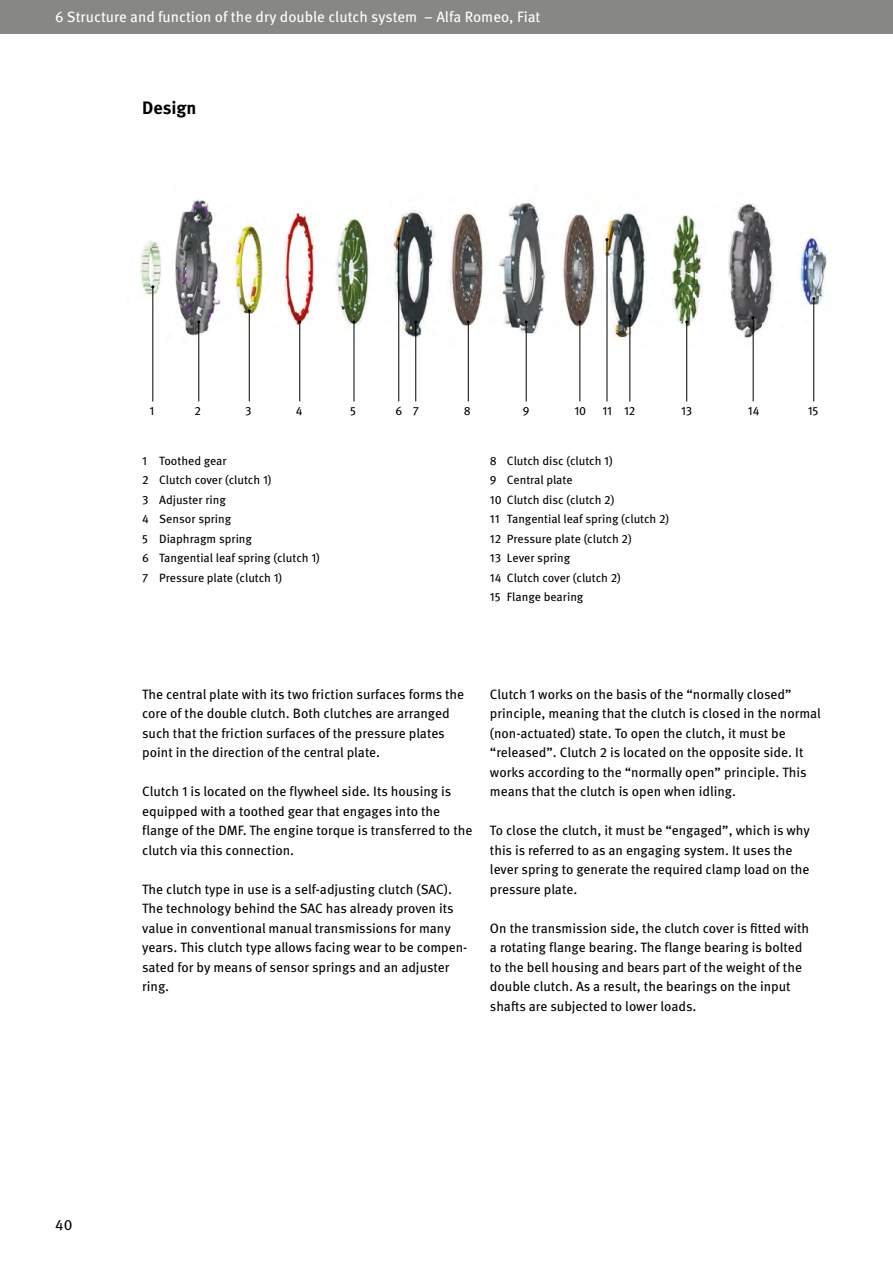
<style>
.page{position:relative;width:893px;height:1263px;background:#fff}
.page>*{position:absolute;margin:0;border:0;box-sizing:border-box;transform-origin:0 0}
.t1{font:700 18px "Meta OT";color:#000}
.t2{font:15px "Meta OT";color:#fff}
.t3{font:15px "Meta OT";color:#000}
.t4{font:13.5px/19.5px "Meta OT";color:#000}
.t5{font:12px/19.5px "Meta OT";color:#000}
</style>
<div class="page">
<div style="left:0;top:0;width:893px;height:34px;background:#878786"></div>
<img style="left:140px;top:199px;width:687px;height:150px">
<hr style="left:152px;top:287px;width:1px;height:114px;background:#000">
<hr style="left:198px;top:322px;width:1px;height:79px;background:#000">
<hr style="left:249px;top:311px;width:1px;height:90px;background:#000">
<hr style="left:299px;top:322px;width:1px;height:79px;background:#000">
<hr style="left:354px;top:322px;width:1px;height:79px;background:#000">
<hr style="left:398px;top:239px;width:1px;height:162px;background:#000">
<hr style="left:415px;top:322px;width:1px;height:79px;background:#000">
<hr style="left:468px;top:322px;width:1px;height:79px;background:#000">
<hr style="left:526px;top:322px;width:1px;height:79px;background:#000">
<hr style="left:579px;top:322px;width:1px;height:79px;background:#000">
<hr style="left:629px;top:316px;width:1px;height:85px;background:#000">
<hr style="left:686px;top:322px;width:1px;height:79px;background:#000">
<hr style="left:753px;top:318px;width:1px;height:83px;background:#000">
<hr style="left:813px;top:299px;width:1px;height:102px;background:#000">
<hr style="left:607px;top:240px;width:1px;height:161px;background:#000">
<p class="t2" style="left:55px;top:8px;width:487px">6 Structure and function of the dry double clutch system – Alfa Romeo, Fiat</p>
<h1 class="t1" style="left:142px;top:96px;width:56px">Design</h1>
<p class="t5" style="left:150px;top:401px;width:6px">1</p>
<p class="t5" style="left:195px;top:401px;width:8px">2</p>
<p class="t5" style="left:245px;top:401px;width:8px">3</p>
<p class="t5" style="left:296px;top:401px;width:8px">4</p>
<p class="t5" style="left:350px;top:401px;width:7px">5</p>
<p class="t5" style="left:395px;top:401px;width:25px">6 7</p>
<p class="t5" style="left:464px;top:401px;width:9px">8</p>
<p class="t5" style="left:523px;top:401px;width:8px">9</p>
<p class="t5" style="left:575px;top:401px;width:13px">10</p>
<p class="t5" style="left:602px;top:401px;width:34px">11 12</p>
<p class="t5" style="left:681px;top:401px;width:13px">13</p>
<p class="t5" style="left:748px;top:401px;width:13px">14</p>
<p class="t5" style="left:808px;top:401px;width:12px">15</p>
<p class="t5" style="left:142px;top:451px;width:179px">1 Toothed gear<br>2 Clutch cover (clutch 1)<br>3 Adjuster ring<br>4 Sensor spring<br>5 Diaphragm spring<br>6 Tangential leaf spring (clutch 1)<br>7 Pressure plate (clutch 1)</p>
<p class="t5" style="left:490px;top:451px;width:181px">8 Clutch disc (clutch 1)<br>9 Central plate<br>10 Clutch disc (clutch 2)<br>11 Tangential leaf spring (clutch 2)<br>12 Pressure plate (clutch 2)<br>13 Lever spring<br>14 Clutch cover (clutch 2)<br>15 Flange bearing</p>
<p class="t4" style="left:142px;top:684px;width:323px">The central plate with its two friction surfaces forms the core of the double clutch. Both clutches are arranged such that the friction surfaces of the pressure plates point in the direction of the central plate.</p>
<p class="t4" style="left:142px;top:782px;width:332px">Clutch 1 is located on the flywheel side. Its housing is equipped with a toothed gear that engages into the flange of the DMF. The engine torque is transferred to the clutch via this connection.</p>
<p class="t4" style="left:142px;top:879px;width:327px">The clutch type in use is a self-adjusting clutch (SAC).<br>The technology behind the SAC has already proven its value in conventional manual transmissions for many years. This clutch type allows facing wear to be compen&shy;sated for by means of sensor springs and an adjuster ring.</p>
<p class="t4" style="left:490px;top:685px;width:332px">Clutch 1 works on the basis of the “normally closed” principle, meaning that the clutch is closed in the normal (non-actuated) state. To open the clutch, it must be “released”. Clutch 2 is located on the opposite side. It works according to the “normally open” principle. This means that the clutch is open when idling.</p>
<p class="t4" style="left:490px;top:821px;width:322px">To close the clutch, it must be “engaged”, which is why this is referred to as an engaging system. It uses the lever spring to generate the required clamp load on the pressure plate.</p>
<p class="t4" style="left:490px;top:918px;width:321px">On the transmission side, the clutch cover is fitted with a rotating flange bearing. The flange bearing is bolted to the bell housing and bears part of the weight of the double clutch. As a result, the bearings on the input shafts are subjected to lower loads.</p>
<p class="t3" style="left:55px;top:1215px;width:19px">40</p>
</div>
